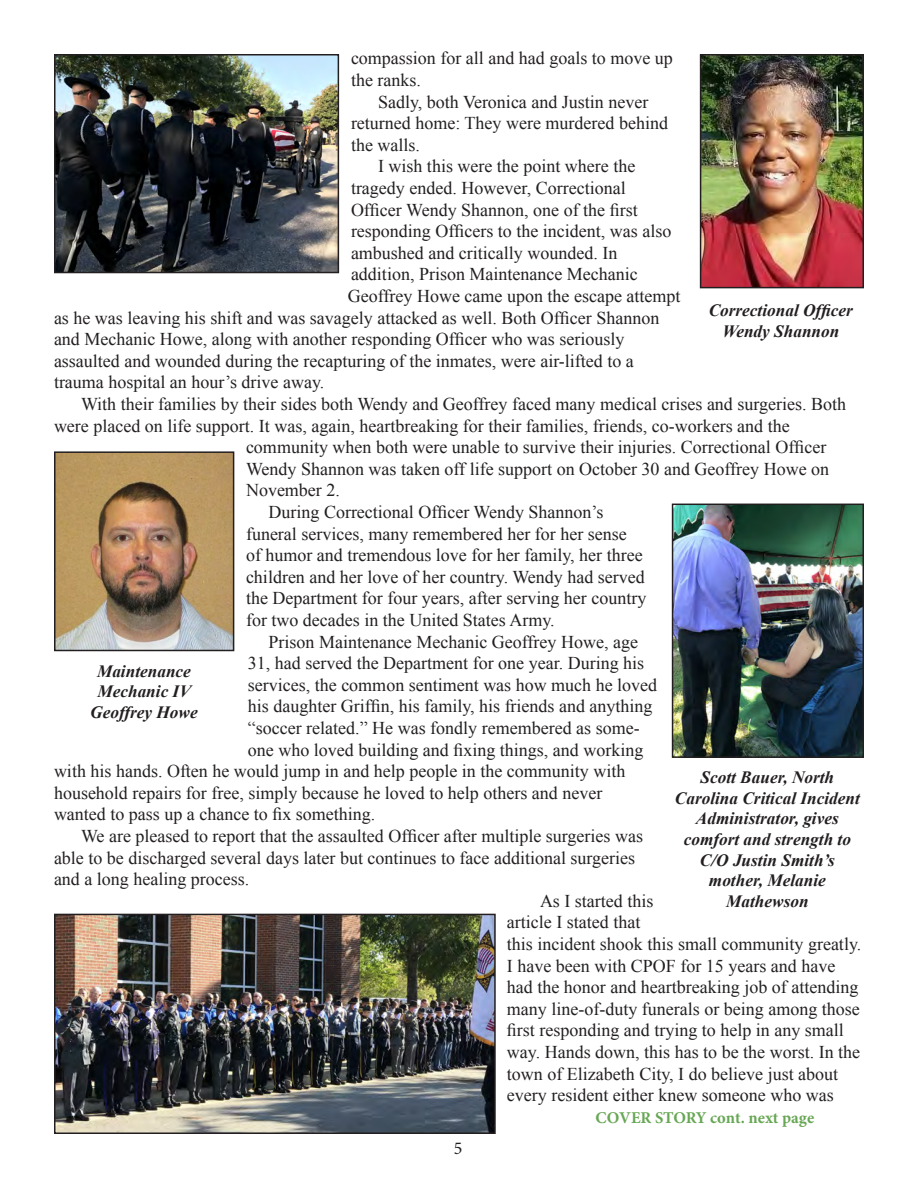
<style>
.page{position:relative;width:918px;height:1188px;background:#fff}
.page>*{position:absolute;margin:0;border:0;box-sizing:border-box;transform-origin:0 0}
.t1{font:18px/21.6px "Times New Roman";color:#231f20}
.t2{font:18px "Minion Pro";color:#231f20}
.t3{font:italic 700 17.25px/20.7px "Times New Roman";color:#231f20;text-align:center}
.t4{font:700 16.5px "Minion Pro";color:#67a754}
</style>
<div class="page">
<img style="left:675px;top:507px;width:186px;height:248px">
<div style="left:672px;top:504px;width:192px;height:254px;border:2px solid #231f20"></div>
<img style="left:57px;top:917px;width:436px;height:214px">
<div style="left:54px;top:914px;width:442px;height:220px;border:2px solid #231f20"></div>
<img style="left:57px;top:57px;width:279px;height:213px">
<div style="left:54px;top:54px;width:285px;height:219px;border:2px solid #231f20"></div>
<img style="left:703px;top:57px;width:158px;height:228px">
<div style="left:700px;top:54px;width:164px;height:234px;border:2px solid #231f20"></div>
<img style="left:57px;top:454px;width:174px;height:194px">
<div style="left:54px;top:451px;width:180px;height:200px;border:2px solid #231f20"></div>
<p class="t1" style="left:351px;top:48px;width:323px">compassion for all and had goals to move up the ranks.</p>
<p class="t1" style="left:378px;top:91px;width:272px">Sadly, both Veronica and Justin never</p>
<p class="t1" style="left:351px;top:112px;width:319px">returned home: They were murdered behind</p>
<p class="t1" style="left:351px;top:134px;width:70px">the walls.</p>
<p class="t1" style="left:378px;top:156px;width:259px">I wish this were the point where the</p>
<p class="t1" style="left:351px;top:177px;width:276px">tragedy ended. However, Correctional</p>
<p class="t1" style="left:351px;top:199px;width:288px">Officer Wendy Shannon, one of the first</p>
<p class="t1" style="left:351px;top:220px;width:322px">responding Officers to the incident, was also</p>
<p class="t1" style="left:351px;top:242px;width:268px">ambushed and critically wounded. In</p>
<p class="t1" style="left:351px;top:264px;width:288px">addition, Prison Maintenance Mechanic</p>
<p class="t1" style="left:348px;top:285px;width:334px">Geoffrey Howe came upon the escape attempt</p>
<p class="t1" style="left:54px;top:307px;width:607px">as he was leaving his shift and was savagely attacked as well. Both Officer Shannon</p>
<p class="t1" style="left:54px;top:328px;width:572px">and Mechanic Howe, along with another responding Officer who was seriously</p>
<p class="t1" style="left:54px;top:350px;width:581px">assaulted and wounded during the recapturing of the inmates, were air-lifted to a</p>
<p class="t1" style="left:54px;top:372px;width:272px">trauma hospital an hour’s drive away.</p>
<p class="t1" style="left:81px;top:393px;width:767px">With their families by their sides both Wendy and Geoffrey faced many medical crises and surgeries. Both</p>
<p class="t1" style="left:54px;top:415px;width:737px">were placed on life support. It was, again, heartbreaking for their families, friends, co-workers and the</p>
<p class="t1" style="left:246px;top:436px;width:582px">community when both were unable to survive their injuries. Correctional Officer</p>
<p class="t1" style="left:246px;top:458px;width:585px">Wendy Shannon was taken off life support on October 30 and Geoffrey Howe on</p>
<p class="t1" style="left:246px;top:480px;width:95px">November 2.</p>
<p class="t1" style="left:269px;top:501px;width:337px">During Correctional Officer Wendy Shannon’s</p>
<p class="t1" style="left:246px;top:523px;width:382px">funeral services, many remembered her for her sense</p>
<p class="t1" style="left:246px;top:544px;width:398px">of humor and tremendous love for her family, her three</p>
<p class="t1" style="left:246px;top:566px;width:400px">children and her love of her country. Wendy had served</p>
<p class="t1" style="left:246px;top:588px;width:402px">the Department for four years, after serving her country</p>
<p class="t1" style="left:246px;top:609px;width:310px">for two decades in the United States Army.</p>
<p class="t1" style="left:269px;top:631px;width:371px">Prison Maintenance Mechanic Geoffrey Howe, age</p>
<p class="t1" style="left:248px;top:652px;width:398px">31, had served the Department for one year. During his</p>
<p class="t1" style="left:248px;top:674px;width:411px">services, the common sentiment was how much he loved</p>
<p class="t1" style="left:248px;top:696px;width:406px">his daughter Griffin, his family, his friends and anything</p>
<p class="t1" style="left:248px;top:717px;width:393px">“soccer related.” He was fondly remembered as some-</p>
<p class="t1" style="left:248px;top:739px;width:397px">one who loved building and fixing things, and working</p>
<p class="t1" style="left:54px;top:760px;width:573px">with his hands. Often he would jump in and help people in the community with</p>
<p class="t1" style="left:54px;top:782px;width:550px">household repairs for free, simply because he loved to help others and never</p>
<p class="t1" style="left:54px;top:804px;width:323px">wanted to pass up a chance to fix something.</p>
<p class="t1" style="left:81px;top:825px;width:564px">We are pleased to report that the assaulted Officer after multiple surgeries was</p>
<p class="t1" style="left:54px;top:847px;width:583px">able to be discharged several days later but continues to face additional surgeries</p>
<p class="t1" style="left:54px;top:868px;width:197px">and a long healing process.</p>
<p class="t1" style="left:540px;top:890px;width:115px">As I started this</p>
<p class="t1" style="left:507px;top:912px;width:135px">article I stated that</p>
<p class="t1" style="left:507px;top:933px;width:356px">this incident shook this small community greatly.</p>
<p class="t1" style="left:507px;top:955px;width:330px">I have been with CPOF for 15 years and have</p>
<p class="t1" style="left:507px;top:976px;width:353px">had the honor and heartbreaking job of attending</p>
<p class="t1" style="left:507px;top:998px;width:354px">many line-of-duty funerals or being among those</p>
<p class="t1" style="left:507px;top:1020px;width:338px">first responding and trying to help in any small</p>
<p class="t1" style="left:507px;top:1041px;width:355px">way. Hands down, this has to be the worst. In the</p>
<p class="t1" style="left:507px;top:1063px;width:333px">town of Elizabeth City, I do believe just about</p>
<p class="t1" style="left:507px;top:1084px;width:328px">every resident either knew someone who was</p>
<p class="t3" style="left:709px;top:300px;width:146px">Correctional Officer<br>Wendy Shannon</p>
<p class="t3" style="left:90px;top:661px;width:109px">Maintenance<br>Mechanic IV<br>Geoffrey Howe</p>
<p class="t3" style="left:675px;top:767px;width:187px">Scott Bauer, North<br>Carolina Critical Incident<br>Administrator, gives comfort and strength to<br>C/O Justin Smith’s mother, Melanie<br>Mathewson</p>
<p class="t2" style="left:454px;top:1136px;width:10px">5</p>
<p class="t4" style="left:596px;top:1106px;width:220px">COVER STORY cont. next page</p>
</div>
